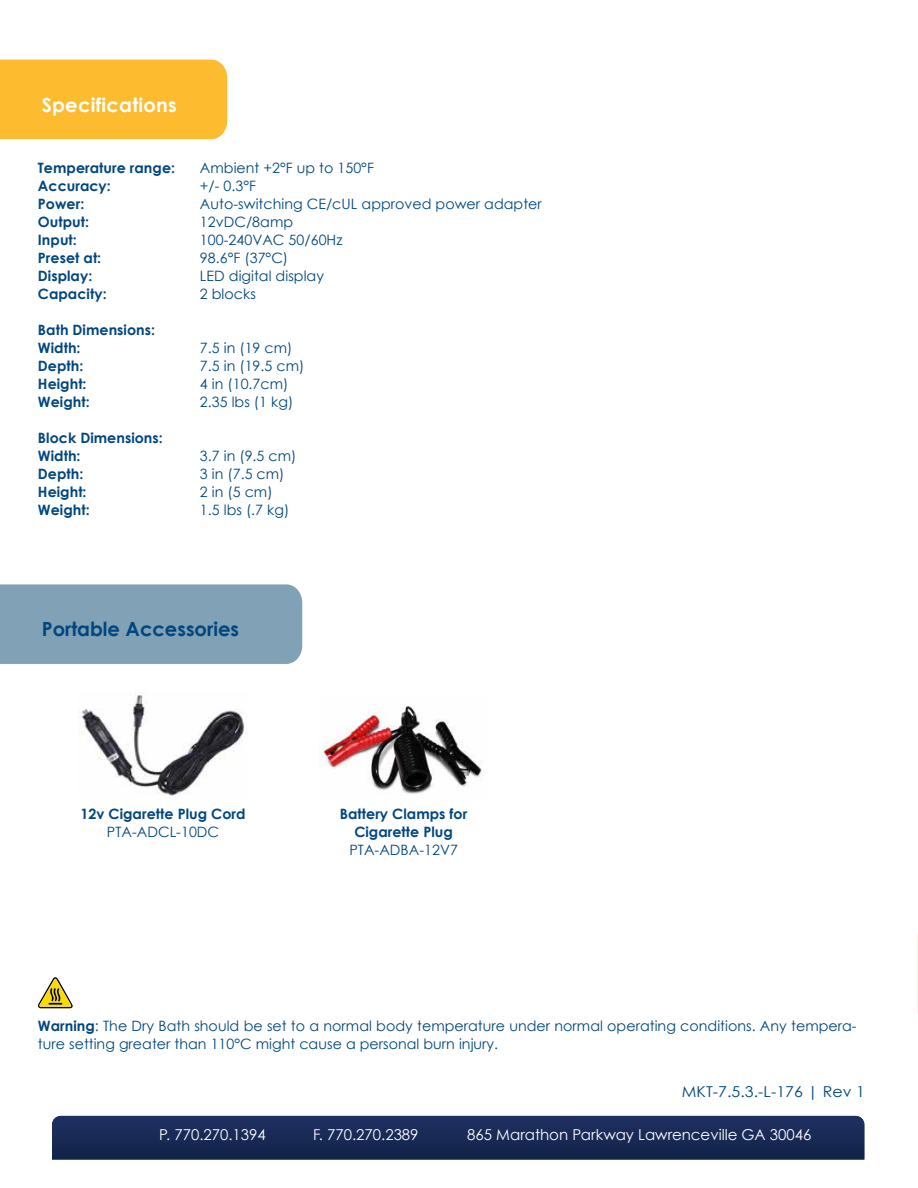
<style>
.page{position:relative;width:918px;height:1188px;background:#fff}
.page>*{position:absolute;margin:0;border:0;box-sizing:border-box;transform-origin:0 0}
.t1{font:700 19.5px "Century Gothic";color:#00467f}
.t2{font:700 19.5px "Century Gothic";letter-spacing:.015em;color:#fff}
.t3{font:15px "Century Gothic";color:#fff}
.t4{font:15px "Century Gothic";letter-spacing:.005em;color:#00467f;scale:1.06 1}
.t5{font:14.25px/18px "Century Gothic";letter-spacing:.005em;color:#00467f}
.t6{font:700 14.25px/18px "Century Gothic";letter-spacing:.005em;color:#00467f}
.s1{font-weight:700}
</style>
<div class="page">
<svg style="left:52px;top:1116px;width:812px;height:43px;background:#182954"></svg>
<svg style="left:917px;top:933px;width:1px;height:80px"></svg>
<div style="left:0;top:60px;width:227px;height:79px;background:#fdbb30"></div>
<svg style="left:38px;top:977px;width:35px;height:31px"></svg>
<div style="left:0;top:584px;width:302px;height:80px;background:#80a1b6"></div>
<img style="left:320px;top:705px;width:163px;height:89px">
<img style="left:79px;top:691px;width:166px;height:105px">
<h1 class="t2" style="left:42px;top:90px;width:136px">Specifications</h1>
<p class="t6" style="left:38px;top:158px;width:139px">Temperature range:</p>
<p class="t5" style="left:200px;top:158px;width:176px">Ambient +2°F up to 150°F</p>
<p class="t6" style="left:38px;top:176px;width:75px">Accuracy:</p>
<p class="t5" style="left:200px;top:176px;width:58px">+/- 0.3°F</p>
<p class="t6" style="left:38px;top:194px;width:48px">Power:</p>
<p class="t5" style="left:200px;top:194px;width:343px">Auto-switching CE/cUL approved power adapter</p>
<p class="t6" style="left:38px;top:212px;width:53px">Output:</p>
<p class="t5" style="left:200px;top:212px;width:95px">12vDC/8amp</p>
<p class="t6" style="left:38px;top:230px;width:40px">Input:</p>
<p class="t5" style="left:200px;top:230px;width:144px">100-240VAC 50/60Hz</p>
<p class="t6" style="left:38px;top:248px;width:65px">Preset at:</p>
<p class="t5" style="left:200px;top:248px;width:90px">98.6°F (37°C)</p>
<p class="t6" style="left:38px;top:266px;width:56px">Display:</p>
<p class="t5" style="left:200px;top:266px;width:126px">LED digital display</p>
<p class="t6" style="left:38px;top:284px;width:70px">Capacity:</p>
<p class="t5" style="left:200px;top:284px;width:57px">2 blocks</p>
<p class="t6" style="left:38px;top:320px;width:119px">Bath Dimensions:<br>Width:</p>
<p class="t5" style="left:200px;top:338px;width:94px">7.5 in (19 cm)</p>
<p class="t6" style="left:38px;top:356px;width:47px">Depth:</p>
<p class="t5" style="left:200px;top:356px;width:106px">7.5 in (19.5 cm)</p>
<p class="t6" style="left:38px;top:374px;width:50px">Height:</p>
<p class="t5" style="left:200px;top:374px;width:90px">4 in (10.7cm)</p>
<p class="t6" style="left:38px;top:392px;width:53px">Weight:</p>
<p class="t5" style="left:200px;top:392px;width:95px">2.35 lbs (1 kg)</p>
<p class="t6" style="left:38px;top:428px;width:126px">Block Dimensions:<br>Width:</p>
<p class="t5" style="left:200px;top:446px;width:98px">3.7 in (9.5 cm)</p>
<p class="t6" style="left:38px;top:464px;width:47px">Depth:</p>
<p class="t5" style="left:200px;top:464px;width:86px">3 in (7.5 cm)</p>
<p class="t6" style="left:38px;top:482px;width:50px">Height:</p>
<p class="t5" style="left:200px;top:482px;width:74px">2 in (5 cm)</p>
<p class="t6" style="left:38px;top:500px;width:53px">Weight:</p>
<p class="t5" style="left:200px;top:500px;width:91px">1.5 lbs (.7 kg)</p>
<h1 class="t1" style="left:42px;top:615px;width:199px">Portable Accessories</h1>
<p class="t6" style="left:80px;top:804px;width:167px">12v Cigarette Plug Cord</p>
<p class="t5" style="left:107px;top:823px;width:114px">PTA-ADCL-10DC</p>
<p class="t6" style="left:340px;top:804px;width:129px;text-align:center">Battery Clamps for<br>Cigarette Plug</p>
<p class="t5" style="left:349px;top:841px;width:110px">PTA-ADBA-12V7</p>
<p class="t5" style="left:38px;top:1017px;width:820px"><span class="s1">Warning</span>: The Dry Bath should be set to a normal body temperature under normal operating conditions. Any tempera&shy;ture setting greater than 110°C might cause a personal burn injury.</p>
<p class="t4" style="left:682px;top:1081px;width:174px">MKT-7.5.3.-L-176 | Rev 1</p>
<p class="t3" style="left:159px;top:1124px;width:108px">P . 770.270.1394</p>
<p class="t3" style="left:313px;top:1124px;width:107px">F . 770.270.2389</p>
<p class="t3" style="left:467px;top:1124px;width:346px">865 Marathon Parkway Lawrenceville GA 30046</p>
</div>
